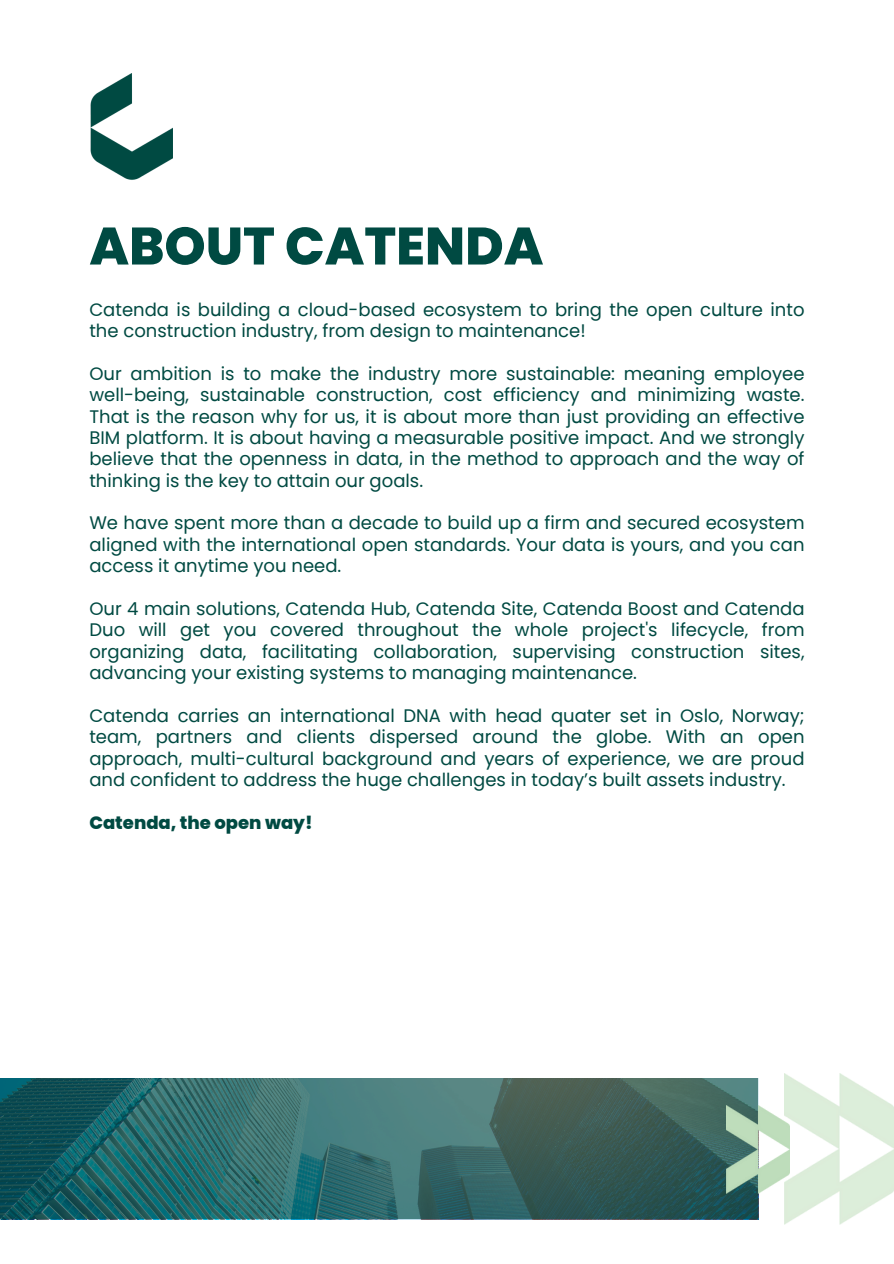
<style>
.page{position:relative;width:894px;height:1264px;background:#fff}
.page>*{position:absolute;margin:0;border:0;box-sizing:border-box;transform-origin:0 0}
.t1{font:800 52.5px "DVN Poppins";color:#004a42}
.t2{font:18px/21.5px "DVN Poppins";color:#004a42;text-align:justify}
.t3{font:800 18px "DVN Poppins";color:#004a42}
</style>
<div class="page">
<img style="left:90px;top:73px;width:83px;height:107px">
<svg style="left:0;top:1078px;width:757px;height:140px;background:#326666"></svg>
<img style="left:726px;top:1105px;width:58px;height:87px">
<img style="left:784px;top:1073px;width:109px;height:151px">
<p class="t1" style="left:89px;top:209px;width:455px">ABOUT CATENDA</p>
<p class="t2" style="left:89px;top:298px;width:716px">Catenda is building a cloud-based ecosystem to bring the open culture into the construction industry, from design to maintenance!</p>
<h1 class="t2" style="left:89px;top:363px;width:716px">Our ambition is to make the industry more sustainable: meaning employee well-being, sustainable construction, cost efficiency and minimizing waste.<br>That is the reason why for us, it is about more than just providing an effective BIM platform. It is about having a measurable positive impact. And we strongly believe that the openness in data, in the method to approach and the way of thinking is the key to attain our goals.</h1>
<p class="t2" style="left:89px;top:512px;width:716px">We have spent more than a decade to build up a firm and secured ecosystem aligned with the international open standards. Your data is yours, and you can access it anytime you need.</p>
<p class="t2" style="left:89px;top:598px;width:716px">Our 4 main solutions, Catenda Hub, Catenda Site, Catenda Boost and Catenda Duo will get you covered throughout the whole project's lifecycle, from organizing data, facilitating collaboration, supervising construction sites, advancing your existing systems to managing maintenance.</p>
<p class="t2" style="left:89px;top:705px;width:716px">Catenda carries an international DNA with head quater set in Oslo, Norway; team, partners and clients dispersed around the globe. With an open approach, multi-cultural background and years of experience, we are proud and confident to address the huge challenges in today’s built assets industry.</p>
<p class="t3" style="left:89px;top:810px;width:225px">Catenda, the open way!</p>
</div>
